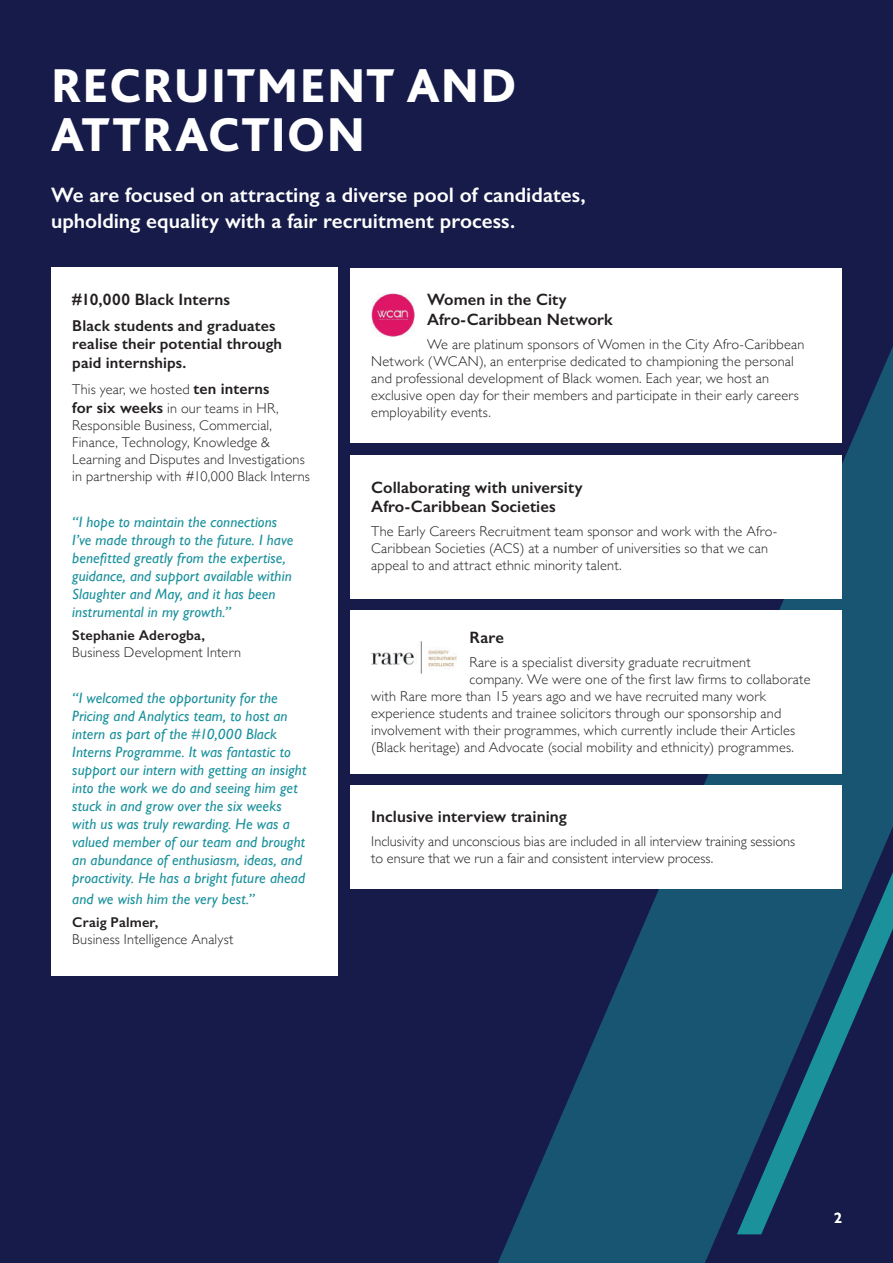
<style>
.page{position:relative;width:893px;height:1263px;background:#161b49}
.page>*{position:absolute;margin:0;border:0;box-sizing:border-box;transform-origin:0 0}
.t1{font:800 49.65px/49.7px "Bliss Pro";letter-spacing:.025em;color:#fff}
.t2{font:600 21px/25.2px "Gill Sans";color:#fff}
.t3{font:600 16.5px/19.8px "Gill Sans";letter-spacing:.005em;color:#231f20}
.t4{font:600 15.75px/18.9px "Gill Sans";letter-spacing:.01em;color:#231f20}
.t5{font:italic 15px/18px "Gill Sans";letter-spacing:.01em;color:#1b919c}
.t6{font:600 15px "Gill Sans";color:#fff}
.t7{font:300 14.25px/17.1px "Gill Sans";letter-spacing:.015em;color:#231f20}
.t8{font:600 14.25px "Gill Sans";letter-spacing:.01em;color:#231f20}
.s1{font-weight:600;font-size:15.75px}
</style>
<div class="page">
<svg style="left:495px;top:346px;width:398px;height:917px;fill:#185572"></svg>
<svg style="left:737px;top:872px;width:156px;height:362px"></svg>
<div style="left:51px;top:268px;width:286px;height:708px;background:#fff"></div>
<div style="left:350px;top:455px;width:492px;height:144px;background:#fff"></div>
<div style="left:350px;top:268px;width:492px;height:174px;background:#fff"></div>
<img style="left:372px;top:294px;width:42px;height:42px">
<div style="left:350px;top:610px;width:492px;height:163px;background:#fff"></div>
<img style="left:371px;top:642px;width:86px;height:32px">
<div style="left:350px;top:785px;width:492px;height:103px;background:#fff"></div>
<h1 class="t1" style="left:51px;top:59px;width:467px">RECRUITMENT AND<br>ATTRACTION</h1>
<h2 class="t2" style="left:51px;top:182px;width:536px">We are focused on attracting a diverse pool of candidates, upholding equality with a fair recruitment process.</h2>
<p class="t3" style="left:72px;top:290px;width:159px">#10,000 Black Interns</p>
<p class="t4" style="left:72px;top:316px;width:211px">Black students and graduates realise their potential through paid internships.</p>
<p class="t7" style="left:72px;top:379px;width:208px;line-height:18.9px">This year, we hosted <span class="s1">ten interns for six weeks</span> in our teams in HR,</p>
<p class="t7" style="left:72px;top:416px;width:239px">Responsible Business, Commercial, Finance, Technology, Knowledge &amp; Learning and Disputes and Investigations in partnership with #10,000 Black Interns</p>
<p class="t5" style="left:72px;top:512px;width:223px">“I hope to maintain the connections I’ve made through to the future. I have benefitted greatly from the expertise, guidance, and support available within Slaughter and May, and it has been instrumental in my growth.”</p>
<p class="t8" style="left:72px;top:627px;width:134px">Stephanie Aderogba,</p>
<p class="t7" style="left:72px;top:643px;width:170px">Business Development Intern</p>
<p class="t5" style="left:72px;top:689px;width:235px">“I welcomed the opportunity for the Pricing and Analytics team, to host an intern as part of the #10,000 Black Interns Programme. It was fantastic to support our intern with getting an insight into the work we do and seeing him get stuck in and grow over the six weeks with us was truly rewarding. He was a valued member of our team and brought an abundance of enthusiasm, ideas, and proactivity. He has a bright future ahead</p>
<p class="t5" style="left:72px;top:889px;width:184px">and we wish him the very best.”</p>
<p class="t8" style="left:72px;top:914px;width:87px">Craig Palmer,</p>
<p class="t7" style="left:72px;top:930px;width:163px">Business Intelligence Analyst</p>
<p class="t3" style="left:427px;top:290px;width:187px">Women in the City<br>Afro-Caribbean Network</p>
<p class="t7" style="left:371px;top:335px;width:435px;text-indent:56px">We are platinum sponsors of Women in the City Afro-Caribbean Network (WCAN), an enterprise dedicated to championing the personal and professional development of Black women. Each year, we host an exclusive open day for their members and participate in their early careers employability events.</p>
<p class="t3" style="left:371px;top:477px;width:213px">Collaborating with university<br>Afro-Caribbean Societies</p>
<p class="t7" style="left:371px;top:522px;width:408px">The Early Careers Recruitment team sponsor and work with the Afro-<br>Caribbean Societies (ACS) at a number of universities so that we can appeal to and attract ethnic minority talent.</p>
<p class="t3" style="left:470px;top:628px;width:36px">Rare</p>
<p class="t7" style="left:470px;top:653px;width:283px">Rare is a specialist diversity graduate recruitment</p>
<p class="t7" style="left:470px;top:670px;width:342px">company. We were one of the first law firms to collaborate</p>
<p class="t7" style="left:371px;top:687px;width:396px">with Rare more than 15 years ago and we have recruited many work</p>
<p class="t7" style="left:371px;top:704px;width:412px">experience students and trainee solicitors through our sponsorship and</p>
<p class="t7" style="left:371px;top:721px;width:425px">involvement with their programmes, which currently include their Articles</p>
<p class="t7" style="left:371px;top:738px;width:424px">(Black heritage) and Advocate (social mobility and ethnicity) programmes.</p>
<p class="t3" style="left:371px;top:807px;width:197px">Inclusive interview training</p>
<p class="t7" style="left:371px;top:832px;width:425px">Inclusivity and unconscious bias are included in all interview training sessions to ensure that we run a fair and consistent interview process.</p>
<p class="t6" style="left:834px;top:1209px;width:9px">2</p>
</div>
